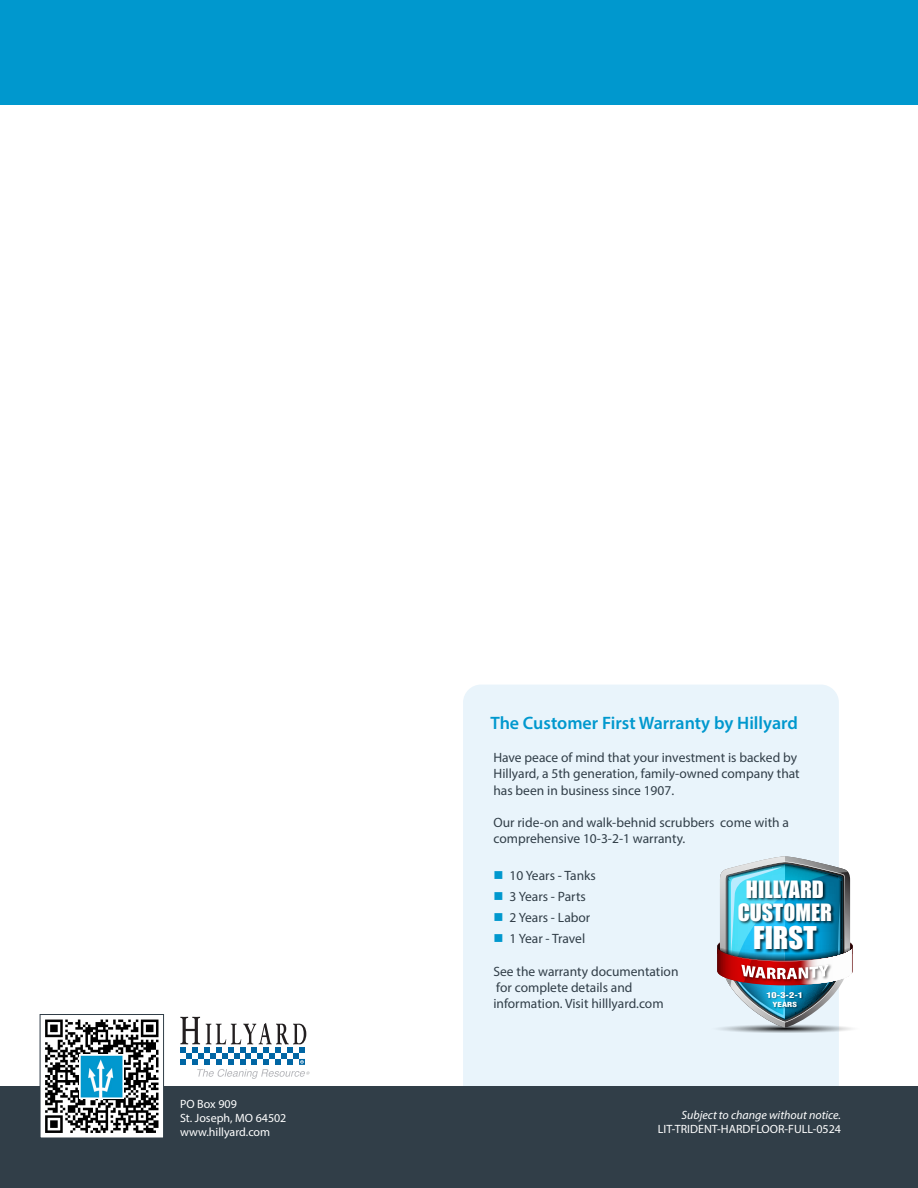
<style>
.page{position:relative;width:918px;height:1188px;background:#fff}
.page>*{position:absolute;margin:0;border:0;box-sizing:border-box;transform-origin:0 0}
.t1{font:28.8px "Impact";color:#fff}
.t2{font:21.9px/22.8px "Impact";color:#fff;text-align:center}
.t3{font:600 18px "Myriad Pro";color:#0098ce}
.t4{font:13.5px/16.2px "Myriad Pro";color:#313e48}
.t5{font:12px "Myriad Pro";color:#fff}
.t6{font:italic 12px "Myriad Pro";color:#fff}
.t7{font:900 condensed 7.95px "Helvetica";color:#fff;scale:1.33 1}
.t8{font:900 condensed 6.9px "Helvetica";color:#fff;scale:1.33 1}
.s1{color:#0098ce}
</style>
<div class="page">
<div style="left:463px;top:685px;width:376px;height:401px;background:#e9f4fb"></div>
<div style="left:0;top:1086px;width:918px;height:102px;background:#313e48"></div>
<div style="left:0;top:0;width:918px;height:104px;background:#0098ce"></div>
<svg style="left:180px;top:1017px;width:130px;height:62px"></svg>
<div style="left:40px;top:1015px;width:124px;height:123px;background:#fff"></div>
<svg style="left:45px;top:1020px;width:114px;height:113px"></svg>
<img style="left:80px;top:1054px;width:44px;height:44px">
<div style="left:40px;top:1014px;width:124px;height:124px;border:1px solid #313e48"></div>
<svg style="left:701px;top:856px;width:152px;height:177px;background:#b9c9d1"></svg>
<img style="left:764px;top:988px;width:43px;height:27px">
<img style="left:723px;top:877px;width:127px;height:105px">
<p class="t5" style="left:180px;top:1096px;width:58px">PO Box 909</p>
<p class="t5" style="left:180px;top:1111px;width:108px">St. Joseph, MO 64502</p>
<p class="t5" style="left:180px;top:1125px;width:92px">www.hillyard.com</p>
<p class="t3" style="left:490px;top:712px;width:309px">The Customer First Warranty by Hillyard</p>
<p class="t4" style="left:493px;top:749px;width:308px">Have peace of mind that your investment is backed by<br>Hillyard, a 5th generation, family-owned company that has been in business since 1907.</p>
<p class="t4" style="left:493px;top:814px;width:297px">Our ride-on and walk-behnid scrubbers come with a comprehensive 10-3-2-1 warranty.</p>
<p class="t4" style="left:493px;top:867px;width:104px"><span class="s1">■</span> 10 Years - Tanks</p>
<p class="t4" style="left:493px;top:888px;width:94px"><span class="s1">■</span> 3 Years - Parts</p>
<p class="t4" style="left:493px;top:909px;width:98px"><span class="s1">■</span> 2 Years - Labor</p>
<p class="t4" style="left:493px;top:930px;width:93px"><span class="s1">■</span> 1 Year - Travel</p>
<p class="t4" style="left:493px;top:963px;width:187px">See the warranty documentation</p>
<p class="t4" style="left:496px;top:979px;width:138px">for complete details and</p>
<p class="t4" style="left:493px;top:995px;width:172px">information. Visit hilllyard.com</p>
<p class="t2" style="left:738px;top:878px;width:96px">HILLYARD<br>CUSTOMER</p>
<p class="t1" style="left:753px;top:916px;width:65px">FIRST</p>
<p class="t7" style="left:766px;top:990px;width:29px">10-3-2-1</p>
<p class="t8" style="left:773px;top:1000px;width:20px">YEARS</p>
<p class="t6" style="left:682px;top:1108px;width:161px">Subject to change without notice.</p>
<p class="t5" style="left:658px;top:1122px;width:185px">LIT-TRIDENT-HARDFLOOR-FULL-0524</p>
</div>
